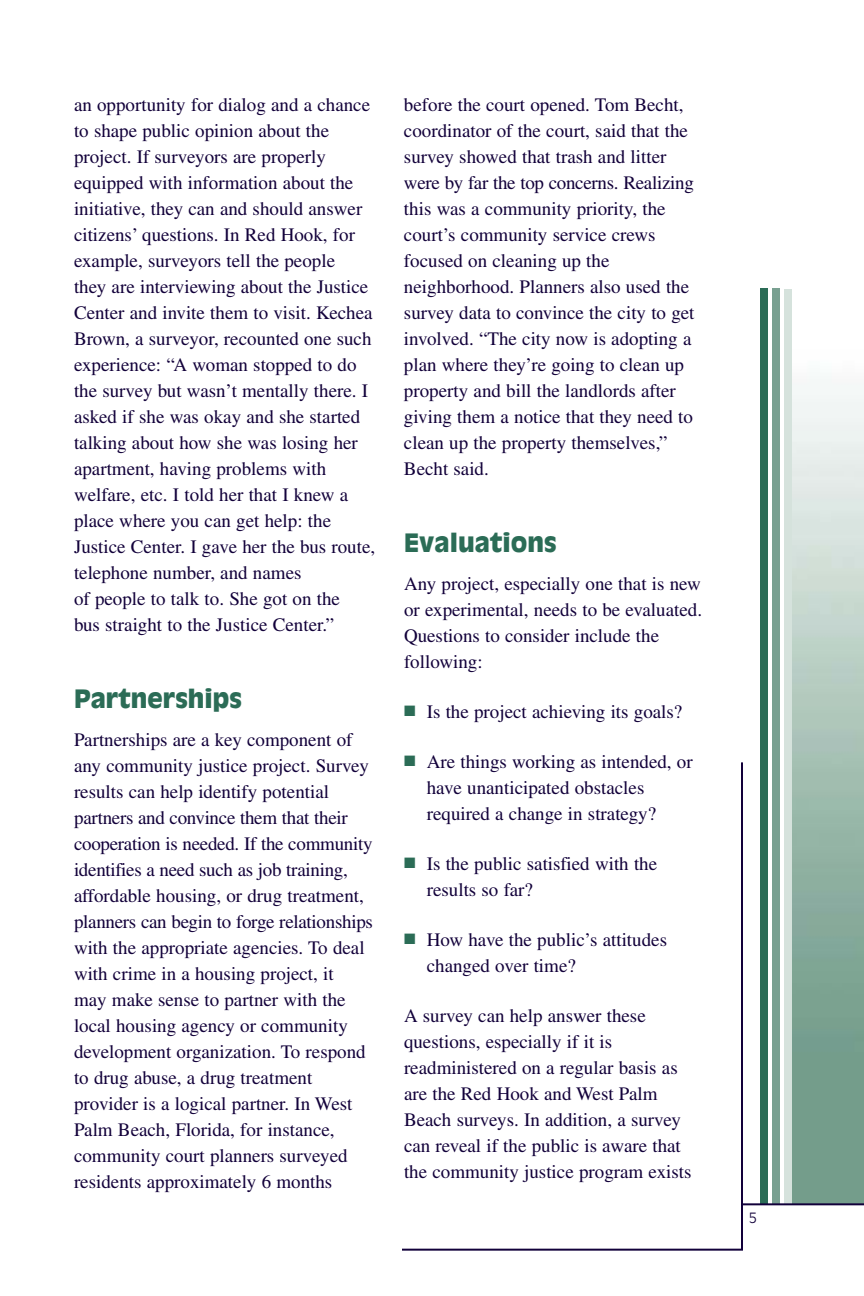
<style>
.page{position:relative;width:864px;height:1296px;background:#fff}
.page>*{position:absolute;margin:0;border:0;box-sizing:border-box;transform-origin:0 0}
.t1{font:900 25px "Antique Olive";color:#2b6c56}
.t2{font:19px/26px "Times";color:#12003a}
.t3{font:300 14px "Antique Olive";color:#12003a}
.s1{color:#2b6c56}
</style>
<div class="page">
<div style="left:761px;top:288px;width:7px;height:916px;background:#2b6c56"></div>
<div style="left:773px;top:288px;width:7px;height:916px;background:#79a091"></div>
<div style="left:785px;top:289px;width:7px;height:915px;background:#d5e2dc"></div>
<svg style="left:402px;top:762px;width:342px;height:489px"></svg>
<hr style="left:742px;top:1203px;width:122px;height:2px;background:#12003a">
<p class="t2" style="left:74px;top:94px;width:303px">an opportunity for dialog and a chance to shape public opinion about the project. If surveyors are properly equipped with information about the initiative, they can and should answer citizens’ questions. In Red Hook, for example, surveyors tell the people<br>they are interviewing about the Justice Center and invite them to visit. Kechea Brown, a surveyor, recounted one such experience: “A woman stopped to do the survey but wasn’t mentally there. I asked if she was okay and she started talking about how she was losing her apartment, having problems with welfare, etc. I told her that I knew a place where you can get help: the Justice Center. I gave her the bus route, telephone number, and names<br>of people to talk to. She got on the<br>bus straight to the Justice Center.”</p>
<h1 class="t1" style="left:74px;top:689px;width:170px">Partnerships</h1>
<p class="t2" style="left:74px;top:729px;width:300px">Partnerships are a key component of any community justice project. Survey results can help identify potential partners and convince them that their cooperation is needed. If the community identifies a need such as job training, affordable housing, or drug treatment, planners can begin to forge relationships with the appropriate agencies. To deal with crime in a housing project, it<br>may make sense to partner with the local housing agency or community development organization. To respond to drug abuse, a drug treatment provider is a logical partner. In West Palm Beach, Florida, for instance, community court planners surveyed residents approximately 6 months</p>
<p class="t2" style="left:404px;top:94px;width:292px">before the court opened. Tom Becht, coordinator of the court, said that the survey showed that trash and litter were by far the top concerns. Realizing this was a community priority, the court’s community service crews focused on cleaning up the neighborhood. Planners also used the survey data to convince the city to get involved. “The city now is adopting a plan where they’re going to clean up property and bill the landlords after giving them a notice that they need to clean up the property themselves,” Becht said.</p>
<h1 class="t1" style="left:404px;top:533px;width:154px">Evaluations</h1>
<p class="t2" style="left:404px;top:573px;width:300px">Any project, especially one that is new or experimental, needs to be evaluated.<br>Questions to consider include the following:</p>
<p class="t2" style="left:404px;top:701px;width:280px"><span class="s1">■</span> Is the project achieving its goals?</p>
<p class="t2" style="left:427px;top:751px;width:267px;text-indent:-23px"><span class="s1">■</span> Are things working as intended, or have unanticipated obstacles required a change in strategy?</p>
<p class="t2" style="left:427px;top:853px;width:232px;text-indent:-23px"><span class="s1">■</span> Is the public satisfied with the results so far?</p>
<p class="t2" style="left:427px;top:929px;width:242px;text-indent:-23px"><span class="s1">■</span> How have the public’s attitudes changed over time?</p>
<p class="t2" style="left:404px;top:1005px;width:289px">A survey can help answer these questions, especially if it is readministered on a regular basis as are the Red Hook and West Palm Beach surveys. In addition, a survey can reveal if the public is aware that the community justice program exists</p>
<p class="t3" style="left:749px;top:1212px;width:9px">5</p>
</div>
